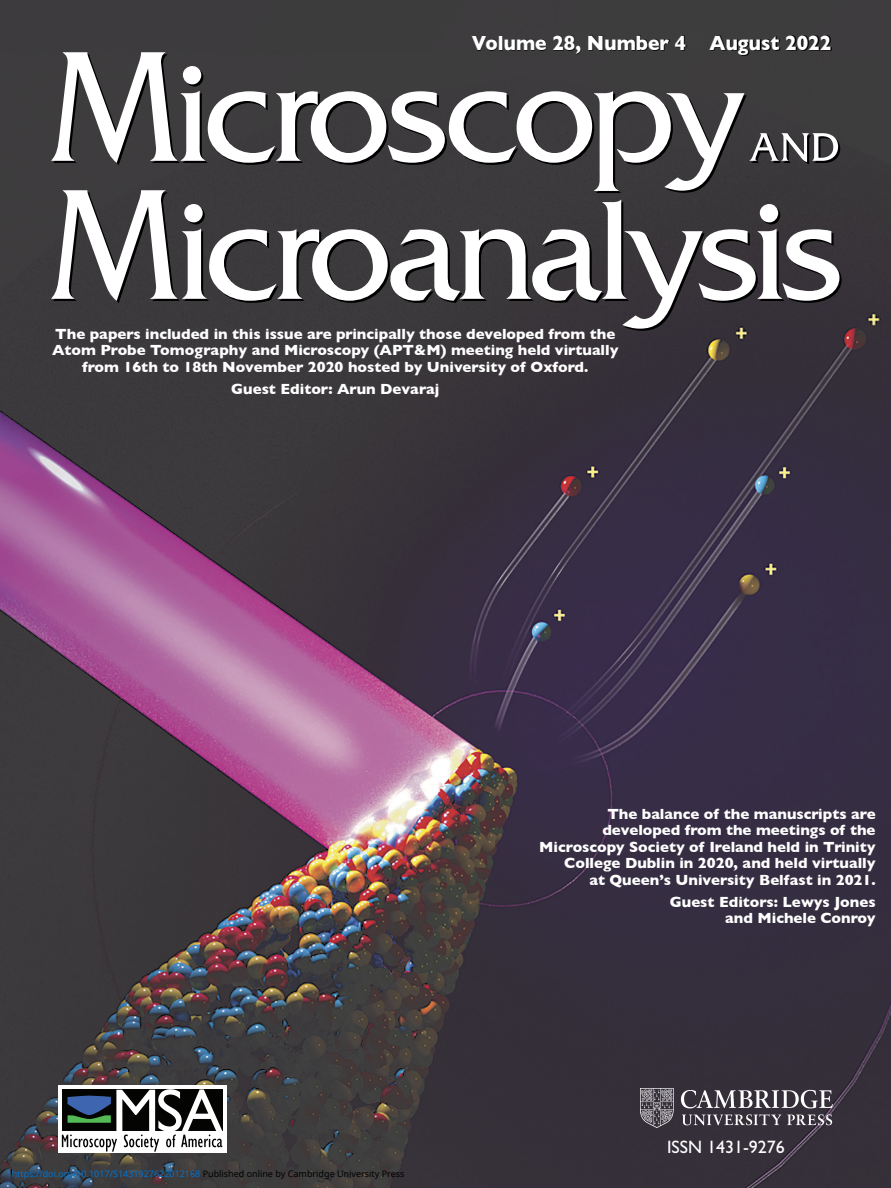
<style>
.page{position:relative;width:891px;height:1188px;background:#fff}
.page>*{position:absolute;margin:0;border:0;box-sizing:border-box;transform-origin:0 0}
.t1{font:700 21px "Gill Sans";color:#fff;scale:.92 1}
.t2{font:18px "Gill Sans";color:#fff}
.t3{font:700 15px/16.5px "Gill Sans";color:#fff;text-align:right}
.t4{font:9px "Noto Sans";color:#0172cf}
.s1{color:#000}
</style>
<div class="page">
<img style="left:0;top:0;width:891px;height:1188px">
<div style="left:58px;top:1086px;width:169px;height:67px;background:#fff"></div>
<svg style="left:62px;top:1089px;width:160px;height:63px"></svg>
<svg style="left:51px;top:52px;width:791px;height:279px"></svg>
<img style="left:473px;top:36px;width:358px;height:19px">
<img style="left:641px;top:1088px;width:191px;height:39px">
<p class="t1" style="left:472px;top:30px;width:392px">Volume 28, Number 4 August 2022</p>
<p class="t3" style="left:52px;top:325px;width:568px;text-align:center">The papers included in this issue are principally those developed from the<br>Atom Probe Tomography and Microscopy (APT&amp;M) meeting held virtually from 16th to 18th November 2020 hosted by University of Oxford.</p>
<p class="t3" style="left:231px;top:380px;width:210px">Guest Editor: Arun Devaraj</p>
<p class="t3" style="left:539px;top:805px;width:338px">The balance of the manuscripts are developed from the meetings of the Microscopy Society of Ireland held in Trinity College Dublin in 2020, and held virtually<br>at Queen’s University Belfast in 2021.</p>
<p class="t3" style="left:670px;top:893px;width:207px">Guest Editors: Lewys Jones and Michele Conroy</p>
<p class="t4" style="left:12px;top:1168px;width:394px">https://doi.org/10.1017/S1431927622012168 <span class="s1">Published online by Cambridge University Press</span></p>
<p class="t2" style="left:667px;top:1137px;width:119px">ISSN 1431-9276</p>
</div>
